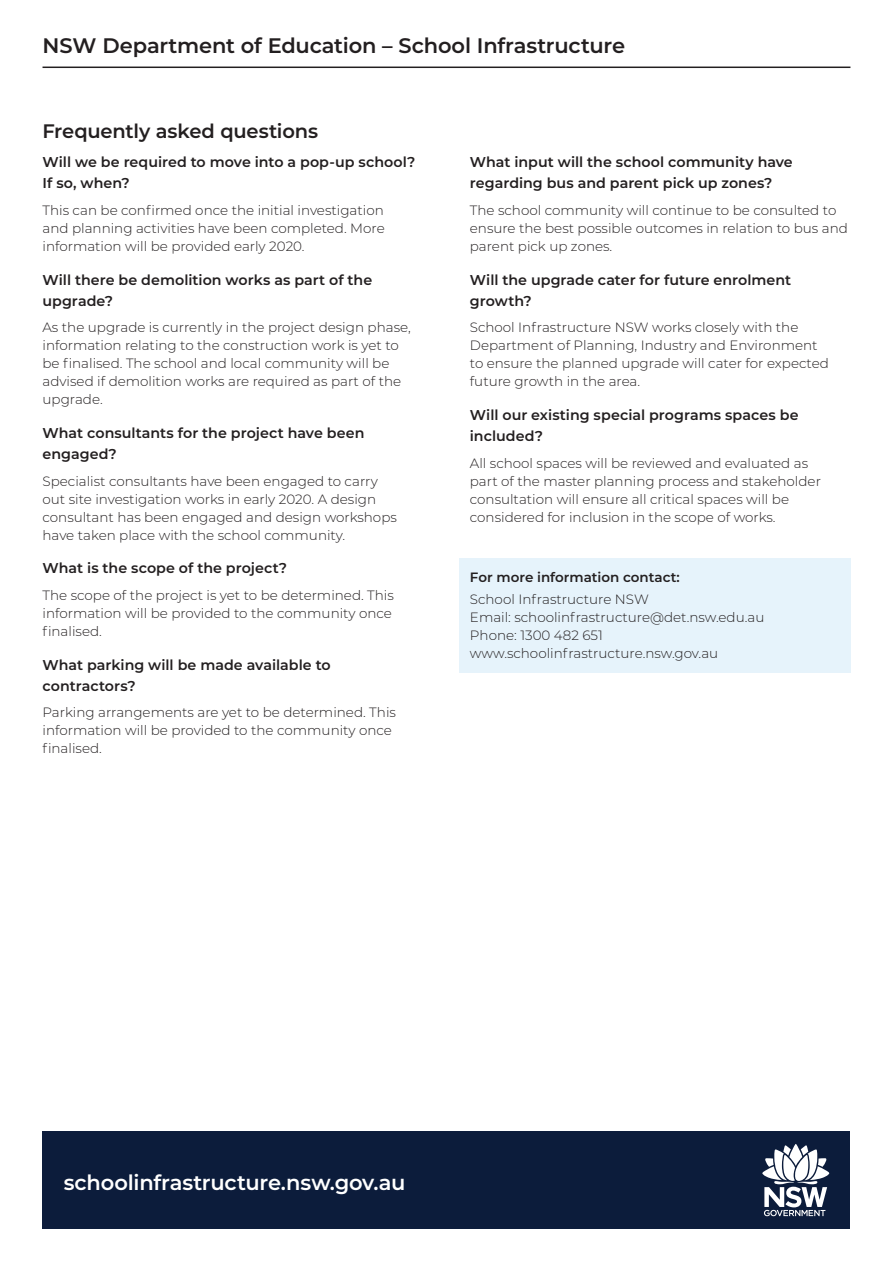
<style>
.page{position:relative;width:893px;height:1263px;background:#fff}
.page>*{position:absolute;margin:0;border:0;box-sizing:border-box;transform-origin:0 0}
.t1{font:600 21px "Montserrat";letter-spacing:-.01em;color:#231f20}
.t2{font:600 21px "Montserrat";letter-spacing:-.01em;color:#fff}
.Heading_2{font:600 19.5px "Montserrat";letter-spacing:-.005em;color:#231f20}
.Heading_3{font:600 14.25px/21px "Montserrat";color:#231f20}
.Body_light_9_12{font:300 13.5px/18px "Montserrat";color:#231f20}
.Body_light_9_12-2{font:600 13.5px "Montserrat";color:#231f20}
</style>
<div class="page">
<div style="left:43px;top:1131px;width:807px;height:98px;background:#0c1c3b"></div>
<hr style="left:43px;top:67px;width:807px;height:1px;background:#231f20">
<svg style="left:762px;top:1144px;width:67px;height:72px"></svg>
<div style="left:459px;top:558px;width:391px;height:115px;background:#e6f3fb"></div>
<h1 class="t1" style="left:43px;top:31px;width:584px">NSW Department of Education – School Infrastructure</h1>
<p class="Heading_2" style="left:43px;top:117px;width:277px">Frequently asked questions</p>
<p class="Heading_3" style="left:43px;top:151px;width:374px">Will we be required to move into a pop-up school?<br>If so, when?</p>
<p class="Body_light_9_12" style="left:43px;top:201px;width:344px;text-align:justify">This can be confirmed once the initial investigation and planning activities have been completed. More information will be provided early 2020.</p>
<p class="Heading_3" style="left:43px;top:269px;width:331px">Will there be demolition works as part of the upgrade?</p>
<p class="Body_light_9_12" style="left:43px;top:318px;width:370px">As the upgrade is currently in the project design phase, information relating to the construction work is yet to be finalised. The school and local community will be advised if demolition works are required as part of the upgrade.</p>
<p class="Heading_3" style="left:43px;top:422px;width:323px">What consultants for the project have been engaged?</p>
<p class="Body_light_9_12" style="left:43px;top:471px;width:356px">Specialist consultants have been engaged to carry out site investigation works in early 2020. A design consultant has been engaged and design workshops have taken place with the school community.</p>
<p class="Heading_3" style="left:43px;top:557px;width:246px">What is the scope of the project?</p>
<p class="Body_light_9_12" style="left:43px;top:586px;width:353px">The scope of the project is yet to be determined. This information will be provided to the community once finalised.</p>
<p class="Heading_3" style="left:43px;top:653px;width:290px">What parking will be made available to contractors?</p>
<p class="Body_light_9_12" style="left:43px;top:703px;width:355px">Parking arrangements are yet to be determined. This information will be provided to the community once finalised.</p>
<p class="Heading_3" style="left:470px;top:151px;width:324px">What input will the school community have regarding bus and parent pick up zones?</p>
<p class="Body_light_9_12" style="left:470px;top:201px;width:380px">The school community will continue to be consulted to ensure the best possible outcomes in relation to bus and parent pick up zones.</p>
<p class="Heading_3" style="left:470px;top:269px;width:323px">Will the upgrade cater for future enrolment growth?</p>
<p class="Body_light_9_12" style="left:470px;top:318px;width:361px">School Infrastructure NSW works closely with the Department of Planning, Industry and Environment to ensure the planned upgrade will cater for expected future growth in the area.</p>
<p class="Heading_3" style="left:470px;top:404px;width:330px">Will our existing special programs spaces be included?</p>
<p class="Body_light_9_12" style="left:470px;top:453px;width:353px">All school spaces will be reviewed and evaluated as part of the master planning process and stakeholder consultation will ensure all critical spaces will be considered for inclusion in the scope of works.</p>
<p class="Body_light_9_12-2" style="left:470px;top:568px;width:211px">For more information contact:</p>
<p class="Body_light_9_12" style="left:470px;top:590px;width:296px">School Infrastructure NSW<br>Email: schoolinfrastructure@det.nsw.edu.au Phone: 1300 482 651 www.schoolinfrastructure.nsw.gov.au</p>
<h1 class="t2" style="left:64px;top:1168px;width:343px">schoolinfrastructure.nsw.gov.au</h1>
</div>
